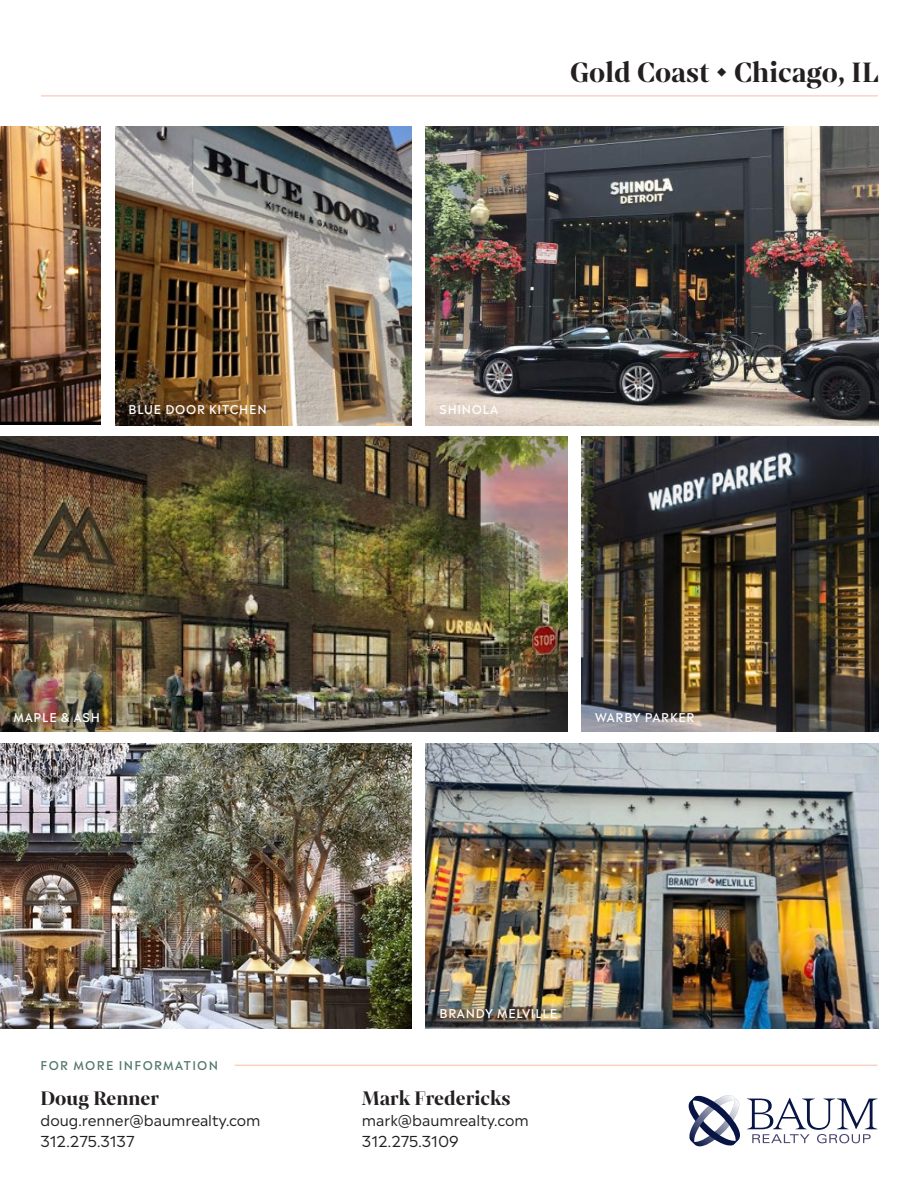
<style>
.page{position:relative;width:918px;height:1188px;background:#fff}
.page>*{position:absolute;margin:0;border:0;box-sizing:border-box;transform-origin:0 0}
.t1{font:700 30px "Mixta Pro";color:#231f20}
.t2{font:700 21px "Mixta Pro";color:#231f20}
.t3{font:15px/21px "Madera";color:#231f20}
.t4{font:500 12px "Madera";letter-spacing:.06em;color:#fff}
.t5{font:500 12px "Madera";letter-spacing:.11em;color:#517767}
</style>
<div class="page">
<svg style="left:688px;top:1095px;width:189px;height:52px"></svg>
<hr style="left:235px;top:1065px;width:643px;height:1px;background:#fcd3c1">
<hr style="left:41px;top:95px;width:837px;height:2px;background:#fcd3c1">
<img style="left:115px;top:127px;width:297px;height:299px">
<img style="left:0;top:436px;width:567px;height:296px">
<img style="left:581px;top:436px;width:297px;height:296px">
<img style="left:426px;top:744px;width:452px;height:285px">
<img style="left:0;top:127px;width:101px;height:298px">
<img style="left:0;top:744px;width:412px;height:285px">
<img style="left:426px;top:127px;width:452px;height:299px">
<h1 class="t1" style="left:570px;top:54px;width:310px">Gold Coast • Chicago, IL</h1>
<p class="t4" style="left:129px;top:399px;width:140px">BLUE DOOR KITCHEN</p>
<p class="t4" style="left:440px;top:399px;width:60px">SHINOLA</p>
<p class="t4" style="left:14px;top:707px;width:88px">MAPLE &amp; ASH</p>
<p class="t4" style="left:595px;top:707px;width:101px">WARBY PARKER</p>
<p class="t5" style="left:41px;top:1055px;width:179px">FOR MORE INFORMATION</p>
<h2 class="t2" style="left:40px;top:1086px;width:120px">Doug Renner</h2>
<p class="t3" style="left:40px;top:1108px;width:222px">doug.renner@baumrealty.com<br>312.275.3137</p>
<p class="t4" style="left:440px;top:1003px;width:119px">BRANDY MELVILLE</p>
<h2 class="t2" style="left:362px;top:1086px;width:150px">Mark Fredericks</h2>
<p class="t3" style="left:362px;top:1108px;width:168px">mark@baumrealty.com<br>312.275.3109</p>
</div>
